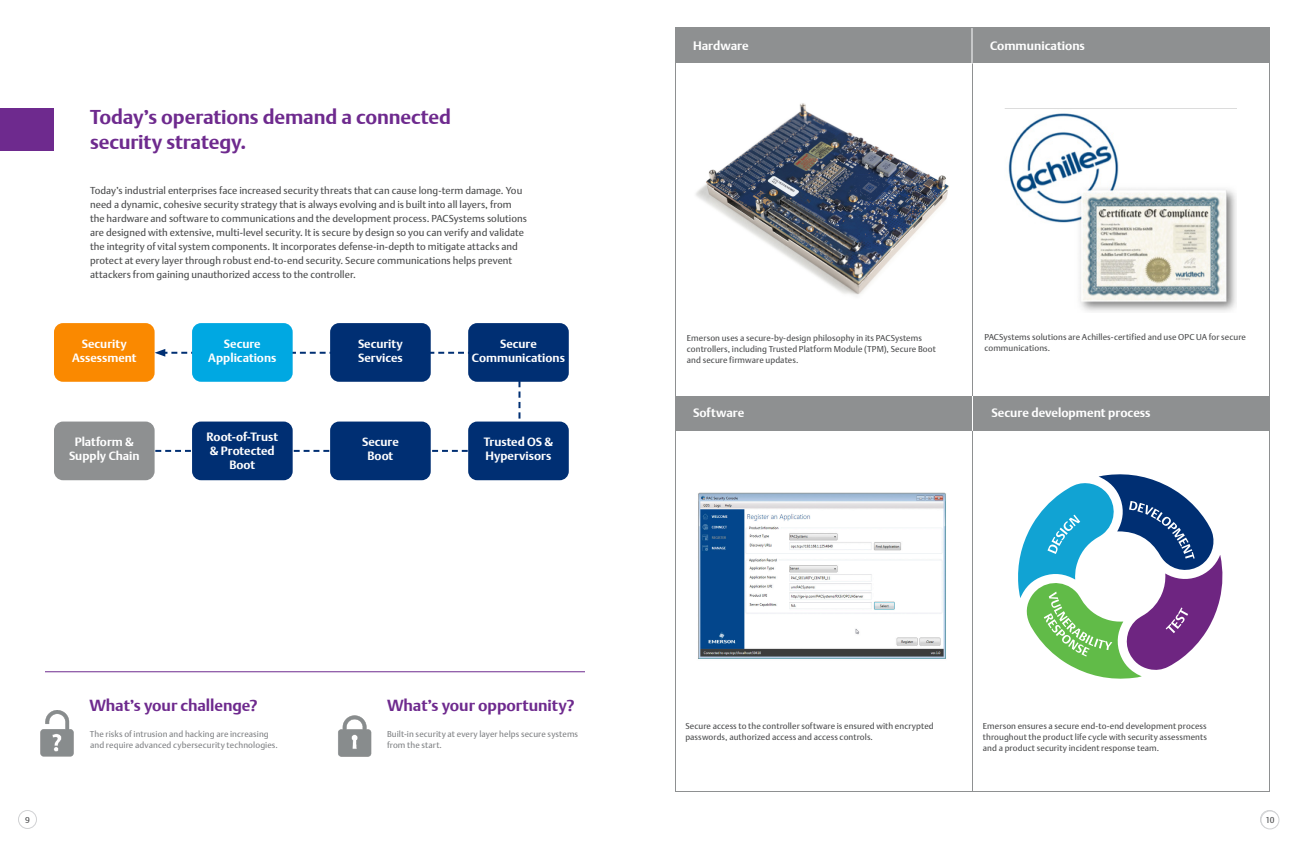
<style>
.page{position:relative;width:1296px;height:864px;background:#fff}
.page>*{position:absolute;margin:0;border:0;box-sizing:border-box;transform-origin:0 0}
.t1{font:700 20px/25px "DTL Argo T";letter-spacing:-.005em;color:#6e2a8e}
.t2{font:700 16px "DTL Argo T";letter-spacing:-.005em;color:#6e2a8e}
.t3{font:700 12.2px "DTL Argo T";color:#fff}
.t4{font:700 12px/14px "DTL Argo T";color:#fff;text-align:center}
.t5{font:10px/14px "DTL Argo T";letter-spacing:.005em;color:#4b4c4d}
.SMALLEST{font:8.5px/11px "DTL Argo T";letter-spacing:.01em;color:#4b4c4d}
.t6{font:8.5px/11px "DTL Argo T";letter-spacing:.01em;color:#808285}
</style>
<div class="page">
<div style="left:1260px;top:810px;width:18px;height:18px;background:#d6d7d8;border-radius:50%"></div>
<div style="left:1260px;top:810px;width:19px;height:19px;border:1px solid #d1d2d4;border-radius:50%"></div>
<div style="left:18px;top:810px;width:19px;height:19px;border:1px solid #d1d2d4;border-radius:50%"></div>
<div style="left:0;top:108px;width:54px;height:42px;background:#6e2a8e"></div>
<div style="left:1261px;top:811px;width:18px;height:18px;background:#fff;border-radius:50%"></div>
<div style="left:1260px;top:810px;width:20px;height:19px;border:1px solid #d1d2d4;border-radius:50%"></div>
<hr style="left:45px;top:671px;width:540px;height:1px;background:#6e2a8e">
<div style="left:676px;top:28px;width:594px;height:36px;background:#8e9091"></div>
<div style="left:675px;top:396px;width:594px;height:35px;background:#8e9091"></div>
<hr style="left:972px;top:64px;width:1px;height:728px;background:#8e9091">
<img style="left:696px;top:103px;width:253px;height:192px">
<img style="left:40px;top:711px;width:34px;height:46px">
<img style="left:338px;top:715px;width:34px;height:42px">
<svg style="left:145px;top:349px;width:398px;height:103px"></svg>
<div style="left:54px;top:323px;width:101px;height:59px;background:#fa8900;border-radius:9px"></div>
<div style="left:192px;top:323px;width:101px;height:59px;background:#00a8e2;border-radius:9px"></div>
<div style="left:330px;top:323px;width:101px;height:59px;background:#002f73;border-radius:9px"></div>
<div style="left:468px;top:323px;width:101px;height:59px;background:#002f73;border-radius:9px"></div>
<div style="left:54px;top:422px;width:101px;height:58px;background:#8e9091;border-radius:9px"></div>
<div style="left:192px;top:422px;width:101px;height:58px;background:#002f73;border-radius:9px"></div>
<div style="left:330px;top:422px;width:101px;height:58px;background:#002f73;border-radius:9px"></div>
<div style="left:468px;top:422px;width:101px;height:58px;background:#002f73;border-radius:9px"></div>
<img style="left:1005px;top:108px;width:231px;height:204px">
<img style="left:698px;top:492px;width:248px;height:167px">
<svg style="left:1018px;top:474px;width:204px;height:205px"></svg>
<hr style="left:972px;top:396px;width:1px;height:35px;background:#fff">
<hr style="left:972px;top:28px;width:1px;height:35px;background:#fff">
<p class="t1" style="left:90px;top:105px;width:363px">Today’s operations demand a connected security strategy.</p>
<p class="t5" style="left:90px;top:184px;width:439px">Today’s industrial enterprises face increased security threats that can cause long-term damage. You need a dynamic, cohesive security strategy that is always evolving and is built into all layers, from the hardware and software to communications and the development process. PACSystems solutions are designed with extensive, multi-level security. It is secure by design so you can verify and validate the integrity of vital system components. It incorporates defense-in-depth to mitigate attacks and protect at every layer through robust end-to-end security. Secure communications helps prevent attackers from gaining unauthorized access to the controller.</p>
<p class="t4" style="left:82px;top:337px;width:46px">Security</p>
<p class="t4" style="left:72px;top:351px;width:66px">Assessment</p>
<p class="t4" style="left:69px;top:435px;width:72px">Platform &amp;<br>Supply Chain</p>
<p class="t4" style="left:224px;top:337px;width:38px">Secure</p>
<p class="t4" style="left:208px;top:351px;width:70px">Applications</p>
<p class="t4" style="left:207px;top:430px;width:73px">Root-of-Trust</p>
<p class="t4" style="left:210px;top:444px;width:66px">&amp; Protected</p>
<p class="t4" style="left:229px;top:458px;width:27px">Boot</p>
<p class="t4" style="left:358px;top:337px;width:46px">Security</p>
<p class="t4" style="left:358px;top:351px;width:46px">Services</p>
<p class="t4" style="left:362px;top:435px;width:38px">Secure</p>
<p class="t4" style="left:368px;top:449px;width:27px">Boot</p>
<p class="t4" style="left:500px;top:337px;width:38px">Secure</p>
<p class="t4" style="left:472px;top:351px;width:95px">Communications</p>
<p class="t4" style="left:484px;top:435px;width:71px">Trusted OS &amp;</p>
<p class="t4" style="left:486px;top:449px;width:67px">Hypervisors</p>
<p class="SMALLEST" style="left:25px;top:814px;width:6px">9</p>
<p class="t2" style="left:89px;top:696px;width:170px">What’s your challenge?</p>
<p class="t6" style="left:90px;top:728px;width:190px">The risks of intrusion and hacking are increasing and require advanced cybersecurity technologies.</p>
<p class="t2" style="left:387px;top:696px;width:189px">What’s your opportunity?</p>
<p class="t6" style="left:387px;top:728px;width:193px">Built-in security at every layer helps secure systems from the start.</p>
<p class="t3" style="left:693px;top:39px;width:57px">Hardware</p>
<p class="t3" style="left:990px;top:39px;width:96px">Communications</p>
<p class="SMALLEST" style="left:687px;top:332px;width:251px">Emerson uses a secure-by-design philosophy in its PACSystems controllers, including Trusted Platform Module (TPM), Secure Boot and secure firmware updates.</p>
<p class="SMALLEST" style="left:984px;top:332px;width:263px">PACSystems solutions are Achilles-certified and use OPC UA for secure communications.</p>
<p class="t3" style="left:693px;top:406px;width:53px">Software</p>
<p class="t3" style="left:992px;top:406px;width:161px">Secure development process</p>
<p class="SMALLEST" style="left:685px;top:721px;width:250px">Secure access to the controller software is ensured with encrypted passwords, authorized access and access controls.</p>
<p class="SMALLEST" style="left:983px;top:720px;width:226px;text-align:justify">Emerson ensures a secure end-to-end development process throughout the product life cycle with security assessments and a product security incident response team.</p>
<p class="SMALLEST" style="left:1265px;top:815px;width:11px">10</p>
</div>
